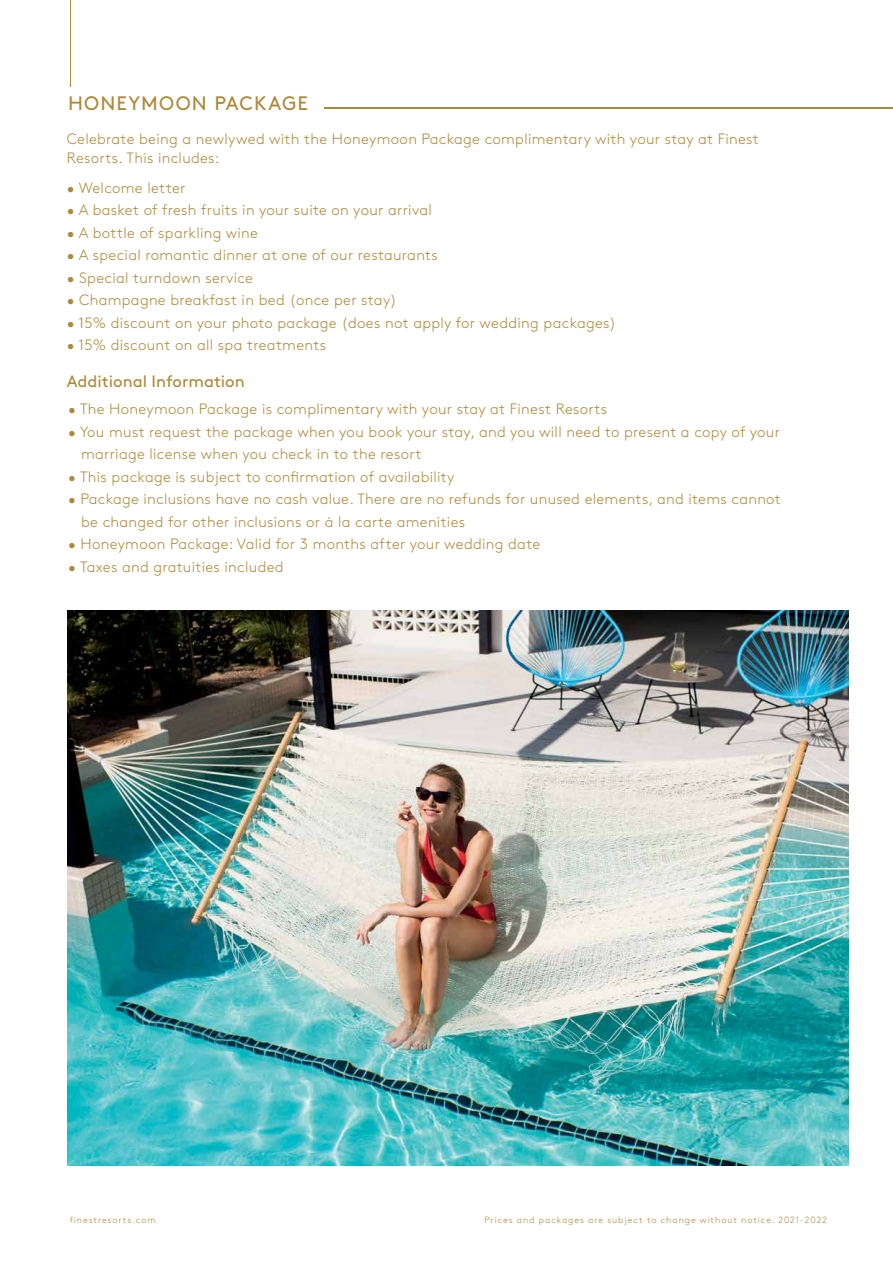
<style>
.page{position:relative;width:893px;height:1263px;background:#fff}
.page>*{position:absolute;margin:0;border:0;box-sizing:border-box;transform-origin:0 0}
.t1{font:19.5px "Brown Pro";letter-spacing:.06em;color:#ad8a3b}
.t2{font:16.5px "Brown Pro";color:#ad8a3b}
.t3{font:300 15px/22.5px "Brown Pro";letter-spacing:.02em;color:#ad8a3b}
.t4{font:300 9.15px "Brown Pro";letter-spacing:.1em;color:#ad8a3b}
</style>
<div class="page">
<hr style="left:70px;top:0;width:1px;height:87px;background:#ad8a3b">
<hr style="left:324px;top:107px;width:569px;height:1px;background:#ad8a3b">
<img style="left:68px;top:610px;width:780px;height:556px">
<h1 class="t1" style="left:68px;top:88px;width:242px">HONEYMOON PACKAGE</h1>
<p class="t3" style="left:67px;top:128px;width:694px;line-height:19.5px">Celebrate being a newlywed with the Honeymoon Package complimentary with your stay at Finest<br>Resorts. This includes:</p>
<p class="t3" style="left:67px;top:175px;width:120px">• Welcome letter</p>
<p class="t3" style="left:67px;top:198px;width:367px">• A basket of fresh fruits in your suite on your arrival</p>
<p class="t3" style="left:67px;top:220px;width:193px">• A bottle of sparkling wine</p>
<p class="t3" style="left:67px;top:243px;width:373px">• A special romantic dinner at one of our restaurants</p>
<p class="t3" style="left:67px;top:265px;width:188px">• Special turndown service</p>
<p class="t3" style="left:67px;top:288px;width:332px">• Champagne breakfast in bed (once per stay)</p>
<p class="t3" style="left:67px;top:310px;width:551px">• 15% discount on your photo package (does not apply for wedding packages)</p>
<p class="t3" style="left:67px;top:333px;width:261px">• 15% discount on all spa treatments</p>
<p class="t2" style="left:67px;top:368px;width:180px">Additional Information</p>
<p class="t3" style="left:68px;top:397px;width:541px">• The Honeymoon Package is complimentary with your stay at Finest Resorts</p>
<p class="t3" style="left:81px;top:419px;width:700px;text-indent:-13px">• You must request the package when you book your stay, and you will need to present a copy of your marriage license when you check in to the resort</p>
<p class="t3" style="left:68px;top:464px;width:388px">• This package is subject to confirmation of availability</p>
<p class="t3" style="left:81px;top:487px;width:701px;text-indent:-13px">• Package inclusions have no cash value. There are no refunds for unused elements, and items cannot be changed for other inclusions or à la carte amenities</p>
<p class="t3" style="left:68px;top:532px;width:474px">• Honeymoon Package: Valid for 3 months after your wedding date</p>
<p class="t3" style="left:68px;top:554px;width:217px">• Taxes and gratuities included</p>
<p class="t4" style="left:70px;top:1213px;width:87px">finestresorts.com</p>
<p class="t4" style="left:484px;top:1213px;width:344px">Prices and packages are subject to change without notice. 2021-2022</p>
</div>
